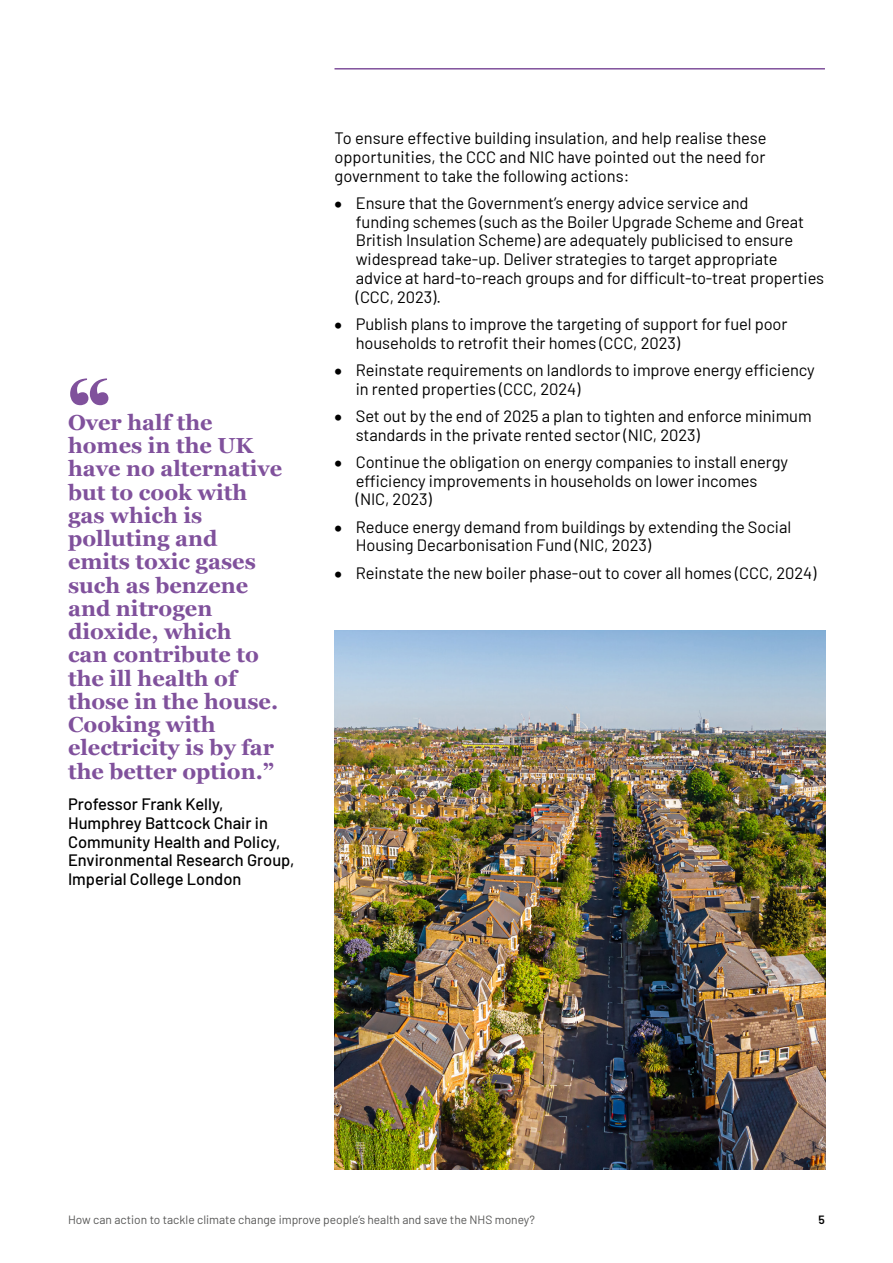
<style>
.page{position:relative;width:893px;height:1263px;background:#fff}
.page>*{position:absolute;margin:0;border:0;box-sizing:border-box;transform-origin:0 0}
.t1{font:700 21.75px/23.2px "Georgia";color:#80519c}
.t2{font:16.5px/18.8px "Barlow";letter-spacing:-.005em;color:#000}
.t3{font:500 16.5px/18.8px "Barlow";color:#000}
.t4{font:12px "Barlow";color:#575756}
.t5{font:600 12px "Barlow";color:#000}
.s1{font-weight:600;font-size:24px}
</style>
<div class="page">
<hr style="left:334px;top:68px;width:491px;height:2px;background:#80519c">
<svg style="left:70px;top:378px;width:38px;height:27px"></svg>
<img style="left:334px;top:631px;width:491px;height:538px">
<p class="t1" style="left:68px;top:410px;width:216px">Over half the homes in the UK have no alternative but to cook with gas which is polluting and emits toxic gases such as benzene and nitrogen dioxide, which<br>can contribute to the ill health of those in the house.<br>Cooking with electricity is by far the better option.”</p>
<p class="t3" style="left:68px;top:793px;width:228px">Professor Frank Kelly,<br>Humphrey Battcock Chair in<br>Community Health and Policy,<br>Environmental Research Group,<br>Imperial College London</p>
<p class="t2" style="left:334px;top:127px;width:433px;text-align:justify">To ensure effective building insulation, and help realise these opportunities, the CCC and NIC have pointed out the need for government to take the following actions:</p>
<p class="t2" style="left:356px;top:192px;width:470px;text-indent:-21px"><span class="s1">•</span> Ensure that the Government’s energy advice service and<br>funding schemes (such as the Boiler Upgrade Scheme and Great British Insulation Scheme) are adequately publicised to ensure widespread take-up. Deliver strategies to target appropriate advice at hard-to-reach groups and for difficult-to-treat properties (CCC, 2023).</p>
<p class="t2" style="left:356px;top:313px;width:433px;text-indent:-21px"><span class="s1">•</span> Publish plans to improve the targeting of support for fuel poor households to retrofit their homes (CCC, 2023)</p>
<p class="t2" style="left:356px;top:359px;width:461px;text-indent:-21px"><span class="s1">•</span> Reinstate requirements on landlords to improve energy efficiency in rented properties (CCC, 2024)</p>
<p class="t2" style="left:356px;top:405px;width:457px;text-indent:-21px"><span class="s1">•</span> Set out by the end of 2025 a plan to tighten and enforce minimum standards in the private rented sector (NIC, 2023)</p>
<p class="t2" style="left:356px;top:451px;width:434px;text-indent:-21px"><span class="s1">•</span> Continue the obligation on energy companies to install energy efficiency improvements in households on lower incomes (NIC, 2023)</p>
<p class="t2" style="left:356px;top:516px;width:437px;text-indent:-21px"><span class="s1">•</span> Reduce energy demand from buildings by extending the Social<br>Housing Decarbonisation Fund (NIC, 2023)</p>
<p class="t2" style="left:334px;top:562px;width:483px"><span class="s1">•</span> Reinstate the new boiler phase-out to cover all homes (CCC, 2024)</p>
<p class="t4" style="left:68px;top:1211px;width:468px">How can action to tackle climate change improve people’s health and save the NHS money?</p>
<p class="t5" style="left:819px;top:1211px;width:8px">5</p>
</div>
